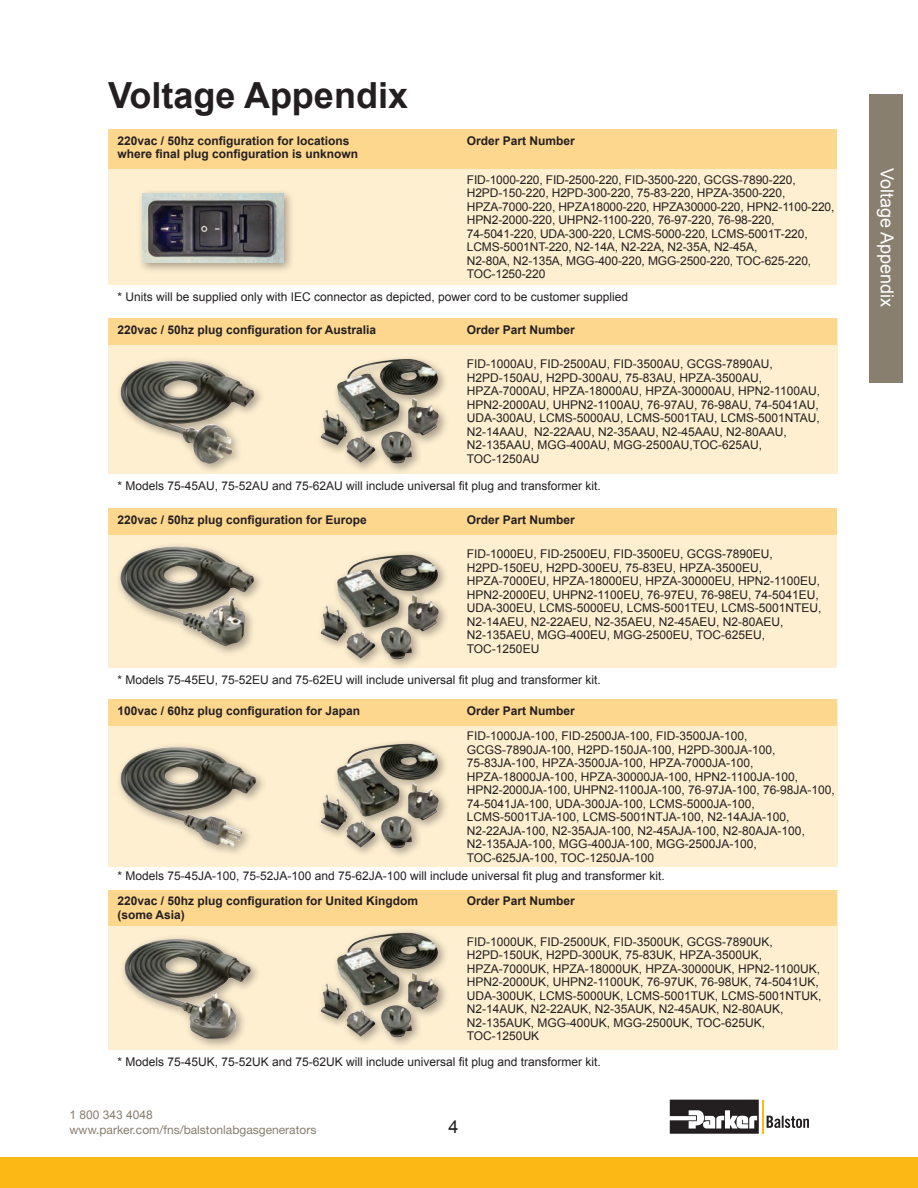
<style>
.page{position:relative;width:918px;height:1188px;background:#fff}
.page>*{position:absolute;margin:0;border:0;box-sizing:border-box;transform-origin:0 0}
.t1{font:700 36px "Arial";color:#231f20}
.t2{font:18px "Arial";color:#fff}
.t3{font:18px "Arial";color:#231f20}
.Body_text{font:12px/13.5px "Arial";color:#231f20}
.Body_text-2{font:700 12px "Arial";color:#231f20}
.t4{font:12px "Helvetica Neue LT Std";color:#887d6e}
.t5{font:12px "Arial";color:#887d6e}
</style>
<div class="page">
<div style="left:870px;top:94px;width:33px;height:289px;background:#887f6f"></div>
<svg style="left:767px;top:1116px;width:42px;height:12px"></svg>
<svg style="left:670px;top:1100px;width:89px;height:34px"></svg>
<hr style="left:762px;top:1100px;width:2px;height:33px;background:#fcb814">
<div style="left:0;top:1158px;width:918px;height:30px;background:#fcb814"></div>
<div style="left:108px;top:129px;width:729px;height:156px;background:#feefd0"></div>
<div style="left:108px;top:318px;width:730px;height:156px;background:#feefd0"></div>
<div style="left:108px;top:508px;width:729px;height:160px;background:#feefd0"></div>
<div style="left:108px;top:699px;width:730px;height:168px;background:#feefd0"></div>
<div style="left:108px;top:890px;width:729px;height:160px;background:#feefd0"></div>
<div style="left:108px;top:129px;width:729px;height:39px;background:#fed78f"></div>
<div style="left:108px;top:318px;width:729px;height:27px;background:#fed78f"></div>
<div style="left:108px;top:508px;width:729px;height:27px;background:#fed78f"></div>
<div style="left:108px;top:699px;width:729px;height:27px;background:#fed78f"></div>
<div style="left:108px;top:890px;width:729px;height:36px;background:#fed78f"></div>
<div style="left:317px;top:928px;width:133px;height:120px;background:#221e1f;opacity:.4"></div>
<img style="left:337px;top:933px;width:102px;height:77px">
<div style="left:317px;top:739px;width:133px;height:120px;background:#221e1f;opacity:.4"></div>
<img style="left:337px;top:744px;width:102px;height:77px">
<div style="left:317px;top:550px;width:133px;height:120px;background:#221e1f;opacity:.4"></div>
<img style="left:337px;top:555px;width:102px;height:77px">
<div style="left:317px;top:354px;width:133px;height:121px;background:#221e1f;opacity:.4"></div>
<img style="left:337px;top:359px;width:102px;height:77px">
<div style="left:119px;top:934px;width:143px;height:116px;background:#221e1f;opacity:.4"></div>
<img style="left:131px;top:939px;width:48px;height:14px">
<div style="left:116px;top:742px;width:152px;height:116px;background:#221e1f;opacity:.4"></div>
<img style="left:131px;top:747px;width:48px;height:12px">
<div style="left:116px;top:541px;width:149px;height:116px;background:#221e1f;opacity:.4"></div>
<img style="left:120px;top:546px;width:134px;height:100px">
<div style="left:116px;top:356px;width:150px;height:119px;background:#221e1f;opacity:.4"></div>
<img style="left:127px;top:361px;width:51px;height:16px">
<div style="left:137px;top:189px;width:158px;height:85px;background:#221e1f;opacity:.4"></div>
<img style="left:142px;top:194px;width:141px;height:69px">
<p class="t1" style="left:108px;top:75px;width:302px">Voltage Appendix</p>
<p class="Body_text-2" style="left:117px;top:134px;width:234px">220vac / 50hz configuration for locations</p>
<p class="Body_text-2" style="left:467px;top:134px;width:110px">Order Part Number</p>
<p class="Body_text-2" style="left:117px;top:147px;width:242px">where final plug configuration is unknown</p>
<p class="Body_text" style="left:467px;top:173px;width:369px">FID-1000-220, FID-2500-220, FID-3500-220, GCGS-7890-220, H2PD-150-220, H2PD-300-220, 75-83-220, HPZA-3500-220, HPZA-7000-220, HPZA18000-220, HPZA30000-220, HPN2-1100-220, HPN2-2000-220, UHPN2-1100-220, 76-97-220, 76-98-220, 74-5041-220, UDA-300-220, LCMS-5000-220, LCMS-5001T-220, LCMS-5001NT-220, N2-14A, N2-22A, N2-35A, N2-45A,<br>N2-80A, N2-135A, MGG-400-220, MGG-2500-220, TOC-625-220, TOC-1250-220</p>
<p class="Body_text" style="left:117px;top:290px;width:512px">* Units will be supplied only with IEC connector as depicted, power cord to be customer supplied</p>
<p class="Body_text-2" style="left:117px;top:323px;width:260px">220vac / 50hz plug configuration for Australia</p>
<p class="Body_text-2" style="left:467px;top:323px;width:110px">Order Part Number</p>
<p class="Body_text" style="left:467px;top:357px;width:355px">FID-1000AU, FID-2500AU, FID-3500AU, GCGS-7890AU, H2PD-150AU, H2PD-300AU, 75-83AU, HPZA-3500AU, HPZA-7000AU, HPZA-18000AU, HPZA-30000AU, HPN2-1100AU, HPN2-2000AU, UHPN2-1100AU, 76-97AU, 76-98AU, 74-5041AU, UDA-300AU, LCMS-5000AU, LCMS-5001TAU, LCMS-5001NTAU, N2-14AAU, N2-22AAU, N2-35AAU, N2-45AAU, N2-80AAU, N2-135AAU, MGG-400AU, MGG-2500AU,TOC-625AU, TOC-1250AU</p>
<p class="Body_text" style="left:117px;top:479px;width:485px">* Models 75-45AU, 75-52AU and 75-62AU will include universal fit plug and transformer kit.</p>
<p class="Body_text-2" style="left:117px;top:513px;width:251px">220vac / 50hz plug configuration for Europe</p>
<p class="Body_text-2" style="left:467px;top:513px;width:110px">Order Part Number</p>
<p class="Body_text" style="left:467px;top:547px;width:356px">FID-1000EU, FID-2500EU, FID-3500EU, GCGS-7890EU, H2PD-150EU, H2PD-300EU, 75-83EU, HPZA-3500EU, HPZA-7000EU, HPZA-18000EU, HPZA-30000EU, HPN2-1100EU, HPN2-2000EU, UHPN2-1100EU, 76-97EU, 76-98EU, 74-5041EU, UDA-300EU, LCMS-5000EU, LCMS-5001TEU, LCMS-5001NTEU, N2-14AEU, N2-22AEU, N2-35AEU, N2-45AEU, N2-80AEU, N2-135AEU, MGG-400EU, MGG-2500EU, TOC-625EU, TOC-1250EU</p>
<p class="Body_text" style="left:117px;top:673px;width:485px">* Models 75-45EU, 75-52EU and 75-62EU will include universal fit plug and transformer kit.</p>
<p class="Body_text-2" style="left:117px;top:704px;width:244px">100vac / 60hz plug configuration for Japan</p>
<p class="Body_text-2" style="left:467px;top:704px;width:110px">Order Part Number</p>
<p class="Body_text" style="left:467px;top:729px;width:369px">FID-1000JA-100, FID-2500JA-100, FID-3500JA-100, GCGS-7890JA-100, H2PD-150JA-100, H2PD-300JA-100, 75-83JA-100, HPZA-3500JA-100, HPZA-7000JA-100, HPZA-18000JA-100, HPZA-30000JA-100, HPN2-1100JA-100, HPN2-2000JA-100, UHPN2-1100JA-100, 76-97JA-100, 76-98JA-100, 74-5041JA-100, UDA-300JA-100, LCMS-5000JA-100, LCMS-5001TJA-100, LCMS-5001NTJA-100, N2-14AJA-100, N2-22AJA-100, N2-35AJA-100, N2-45AJA-100, N2-80AJA-100, N2-135AJA-100, MGG-400JA-100, MGG-2500JA-100, TOC-625JA-100, TOC-1250JA-100</p>
<p class="Body_text" style="left:117px;top:869px;width:549px">* Models 75-45JA-100, 75-52JA-100 and 75-62JA-100 will include universal fit plug and transformer kit.</p>
<p class="Body_text-2" style="left:117px;top:895px;width:302px">220vac / 50hz plug configuration for United Kingdom</p>
<p class="Body_text-2" style="left:467px;top:895px;width:110px">Order Part Number</p>
<p class="Body_text-2" style="left:117px;top:908px;width:69px">(some Asia)</p>
<p class="Body_text" style="left:467px;top:935px;width:356px">FID-1000UK, FID-2500UK, FID-3500UK, GCGS-7890UK, H2PD-150UK, H2PD-300UK, 75-83UK, HPZA-3500UK, HPZA-7000UK, HPZA-18000UK, HPZA-30000UK, HPN2-1100UK, HPN2-2000UK, UHPN2-1100UK, 76-97UK, 76-98UK, 74-5041UK, UDA-300UK, LCMS-5000UK, LCMS-5001TUK, LCMS-5001NTUK, N2-14AUK, N2-22AUK, N2-35AUK, N2-45AUK, N2-80AUK, N2-135AUK, MGG-400UK, MGG-2500UK, TOC-625UK, TOC-1250UK</p>
<p class="Body_text" style="left:117px;top:1055px;width:485px">* Models 75-45UK, 75-52UK and 75-62UK will include universal fit plug and transformer kit.</p>
<p class="t5" style="left:70px;top:1108px;width:85px">1 800 343 4048</p>
<p class="t4" style="left:70px;top:1122px;width:248px">www.parker.com/fns/balstonlabgasgenerators</p>
<h2 class="t3" style="left:449px;top:1115px;width:12px">4</h2>
<p class="t2" style="left:897px;top:168px;width:141px;rotate:90deg">Voltage Appendix</p>
</div>
